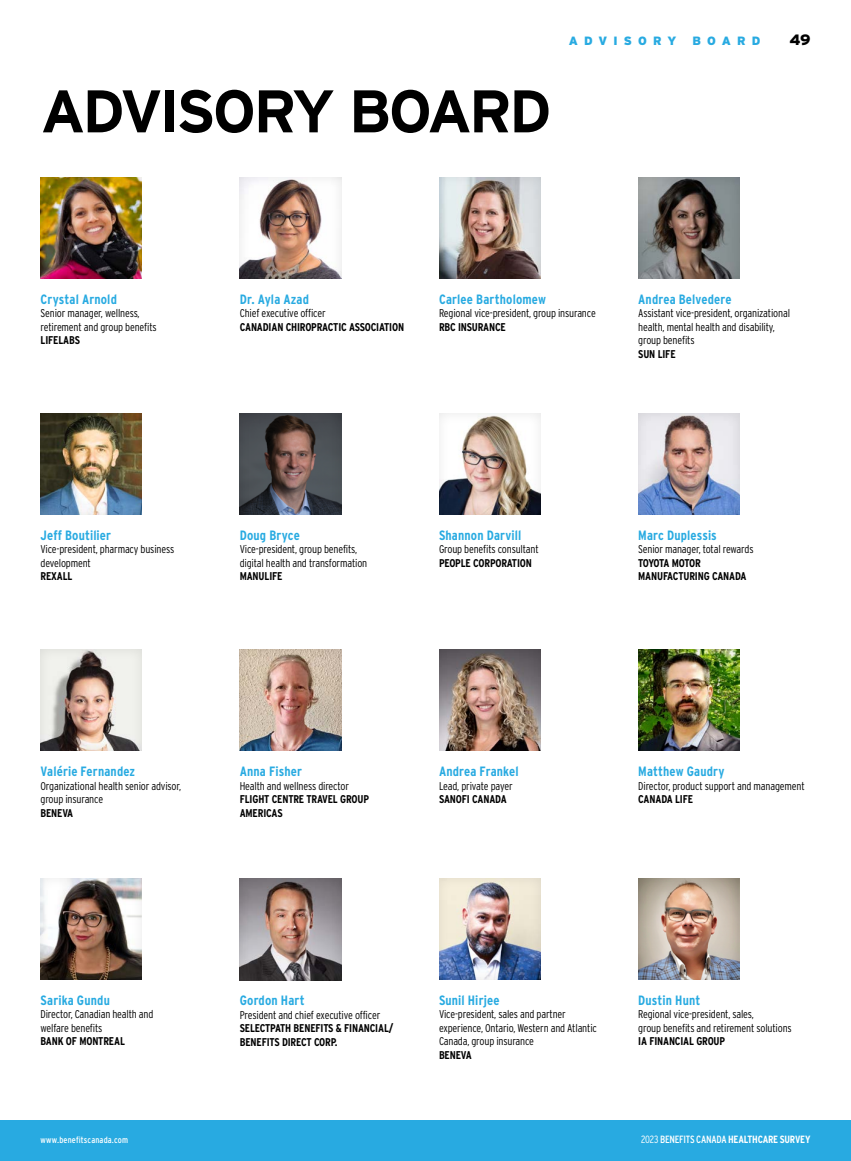
<style>
.page{position:relative;width:851px;height:1161px;background:#fff}
.page>*{position:absolute;margin:0;border:0;box-sizing:border-box;transform-origin:0 0}
.t1{font:700 60px "Interstate";letter-spacing:-.055em;color:#000}
.t2{font:900 15px "Interstate";color:#000}
.t3{font:700 13.5px "Interstate Condensed";letter-spacing:.01em;color:#28aae1}
.t4{font:900 12px "Interstate";letter-spacing:.51em;color:#28aae1}
.AD_BOARD_-_Title{font:300 11.25px/13.5px "Interstate Condensed";letter-spacing:-.015em;color:#000}
.AD_BOARD_-_Company{font:700 11.25px/13.5px "Interstate Condensed";letter-spacing:-.015em;color:#000}
.t5{font:700 10.5px "Interstate Condensed";letter-spacing:-.025em;color:#fff}
.t6{font:9px "Interstate Condensed";letter-spacing:.015em;color:#fff}
.s1{font-weight:300}
.s2{font-weight:400}
</style>
<div class="page">
<div style="left:0;top:1120px;width:850px;height:41px;background:#28aae1"></div>
<div style="left:225px;top:166px;width:129px;height:112px;background:#000;opacity:.1"></div>
<div style="left:424px;top:402px;width:129px;height:113px;background:#000;opacity:.1"></div>
<div style="left:624px;top:638px;width:128px;height:113px;background:#000;opacity:.1"></div>
<div style="left:26px;top:166px;width:129px;height:112px;background:#000;opacity:.1"></div>
<div style="left:225px;top:402px;width:129px;height:113px;background:#000;opacity:.1"></div>
<div style="left:424px;top:867px;width:129px;height:112px;background:#000;opacity:.1"></div>
<div style="left:424px;top:166px;width:129px;height:112px;background:#000;opacity:.1"></div>
<div style="left:26px;top:402px;width:129px;height:113px;background:#000;opacity:.1"></div>
<div style="left:624px;top:166px;width:128px;height:112px;background:#000;opacity:.1"></div>
<div style="left:26px;top:638px;width:129px;height:113px;background:#000;opacity:.1"></div>
<div style="left:624px;top:402px;width:128px;height:113px;background:#000;opacity:.1"></div>
<div style="left:225px;top:868px;width:129px;height:112px;background:#000;opacity:.1"></div>
<div style="left:424px;top:638px;width:129px;height:113px;background:#000;opacity:.1"></div>
<div style="left:26px;top:867px;width:129px;height:112px;background:#000;opacity:.1"></div>
<div style="left:225px;top:638px;width:129px;height:113px;background:#000;opacity:.1"></div>
<div style="left:624px;top:867px;width:128px;height:112px;background:#000;opacity:.1"></div>
<p class="t1" style="left:40px;top:78px;width:512px">ADVISORY BOARD</p>
<p class="t4" style="left:569px;top:33px;width:109px">ADVISORY</p>
<p class="t4" style="left:692px;top:33px;width:70px">BOARD</p>
<h2 class="t2" style="left:789px;top:31px;width:22px">49</h2>
<p class="t3" style="left:40px;top:291px;width:78px">Crystal Arnold</p>
<p class="AD_BOARD_-_Title" style="left:40px;top:306px;width:118px">Senior manager, wellness, retirement and group benefits</p>
<p class="AD_BOARD_-_Company" style="left:40px;top:333px;width:41px">LIFELABS</p>
<p class="t3" style="left:240px;top:291px;width:71px">Dr. Ayla Azad</p>
<p class="AD_BOARD_-_Title" style="left:240px;top:306px;width:87px">Chief executive officer</p>
<p class="AD_BOARD_-_Company" style="left:240px;top:320px;width:166px">CANADIAN CHIROPRACTIC ASSOCIATION</p>
<p class="t3" style="left:439px;top:291px;width:108px">Carlee Bartholomew</p>
<p class="AD_BOARD_-_Title" style="left:439px;top:306px;width:158px">Regional vice-president, group insurance</p>
<p class="AD_BOARD_-_Company" style="left:439px;top:320px;width:68px">RBC INSURANCE</p>
<p class="t3" style="left:638px;top:291px;width:95px">Andrea Belvedere</p>
<p class="AD_BOARD_-_Title" style="left:638px;top:306px;width:153px">Assistant vice-president, organizational health, mental health and disability, group benefits</p>
<p class="AD_BOARD_-_Company" style="left:638px;top:347px;width:39px">SUN LIFE</p>
<p class="t3" style="left:40px;top:528px;width:72px">Jeff Boutilier</p>
<p class="AD_BOARD_-_Title" style="left:40px;top:542px;width:135px">Vice-president, pharmacy business development</p>
<p class="AD_BOARD_-_Company" style="left:40px;top:570px;width:34px">REXALL</p>
<p class="t3" style="left:240px;top:528px;width:62px">Doug Bryce</p>
<p class="AD_BOARD_-_Title" style="left:240px;top:542px;width:129px">Vice-president, group benefits, digital health and transformation</p>
<p class="AD_BOARD_-_Company" style="left:240px;top:570px;width:44px">MANULIFE</p>
<p class="t3" style="left:439px;top:528px;width:84px">Shannon Darvill</p>
<p class="AD_BOARD_-_Title" style="left:439px;top:542px;width:101px">Group benefits consultant</p>
<p class="AD_BOARD_-_Company" style="left:439px;top:556px;width:94px">PEOPLE CORPORATION</p>
<p class="t3" style="left:638px;top:528px;width:80px">Marc Duplessis</p>
<p class="AD_BOARD_-_Title" style="left:638px;top:542px;width:117px">Senior manager, total rewards</p>
<p class="AD_BOARD_-_Company" style="left:638px;top:556px;width:110px">TOYOTA MOTOR<br>MANUFACTURING CANADA</p>
<p class="t3" style="left:40px;top:764px;width:96px">Valérie Fernandez</p>
<p class="AD_BOARD_-_Title" style="left:40px;top:779px;width:142px">Organizational health senior advisor, group insurance</p>
<p class="AD_BOARD_-_Company" style="left:40px;top:806px;width:34px">BENEVA</p>
<p class="t3" style="left:240px;top:764px;width:64px">Anna Fisher</p>
<p class="AD_BOARD_-_Title" style="left:240px;top:779px;width:111px">Health and wellness director</p>
<p class="AD_BOARD_-_Company" style="left:240px;top:792px;width:131px">FLIGHT CENTRE TRAVEL GROUP<br>AMERICAS</p>
<p class="t3" style="left:439px;top:764px;width:81px">Andrea Frankel</p>
<p class="AD_BOARD_-_Title" style="left:439px;top:779px;width:75px">Lead, private payer</p>
<p class="AD_BOARD_-_Company" style="left:439px;top:792px;width:69px">SANOFI CANADA</p>
<p class="t3" style="left:638px;top:764px;width:88px">Matthew Gaudry</p>
<p class="AD_BOARD_-_Title" style="left:638px;top:779px;width:168px">Director, product support and management</p>
<p class="AD_BOARD_-_Company" style="left:638px;top:792px;width:56px">CANADA LIFE</p>
<p class="t3" style="left:40px;top:992px;width:71px">Sarika Gundu</p>
<p class="AD_BOARD_-_Title" style="left:40px;top:1007px;width:114px">Director, Canadian health and welfare benefits</p>
<p class="AD_BOARD_-_Company" style="left:40px;top:1034px;width:86px">BANK OF MONTREAL</p>
<p class="t3" style="left:240px;top:993px;width:66px">Gordon Hart</p>
<p class="AD_BOARD_-_Title" style="left:240px;top:1008px;width:142px">President and chief executive officer</p>
<p class="AD_BOARD_-_Company" style="left:240px;top:1021px;width:155px">SELECTPATH BENEFITS &amp; FINANCIAL/<br>BENEFITS DIRECT CORP.</p>
<p class="t3" style="left:439px;top:992px;width:62px">Sunil Hirjee</p>
<p class="AD_BOARD_-_Title" style="left:439px;top:1007px;width:159px">Vice-president, sales and partner experience, Ontario, Western and Atlantic<br>Canada, group insurance</p>
<p class="AD_BOARD_-_Company" style="left:439px;top:1048px;width:34px">BENEVA</p>
<p class="t3" style="left:638px;top:992px;width:64px">Dustin Hunt</p>
<p class="AD_BOARD_-_Title" style="left:638px;top:1007px;width:155px">Regional vice-president, sales,<br>group benefits and retirement solutions</p>
<p class="AD_BOARD_-_Company" style="left:638px;top:1034px;width:88px">IA FINANCIAL GROUP</p>
<p class="t6" style="left:40px;top:1135px;width:89px">www.benefitscanada.com</p>
<p class="t5" style="left:641px;top:1134px;width:171px"><span class="s1">2023</span> <span class="s2">BENEFITS CANADA</span> HEALTHCARE SURVEY</p>
</div>
